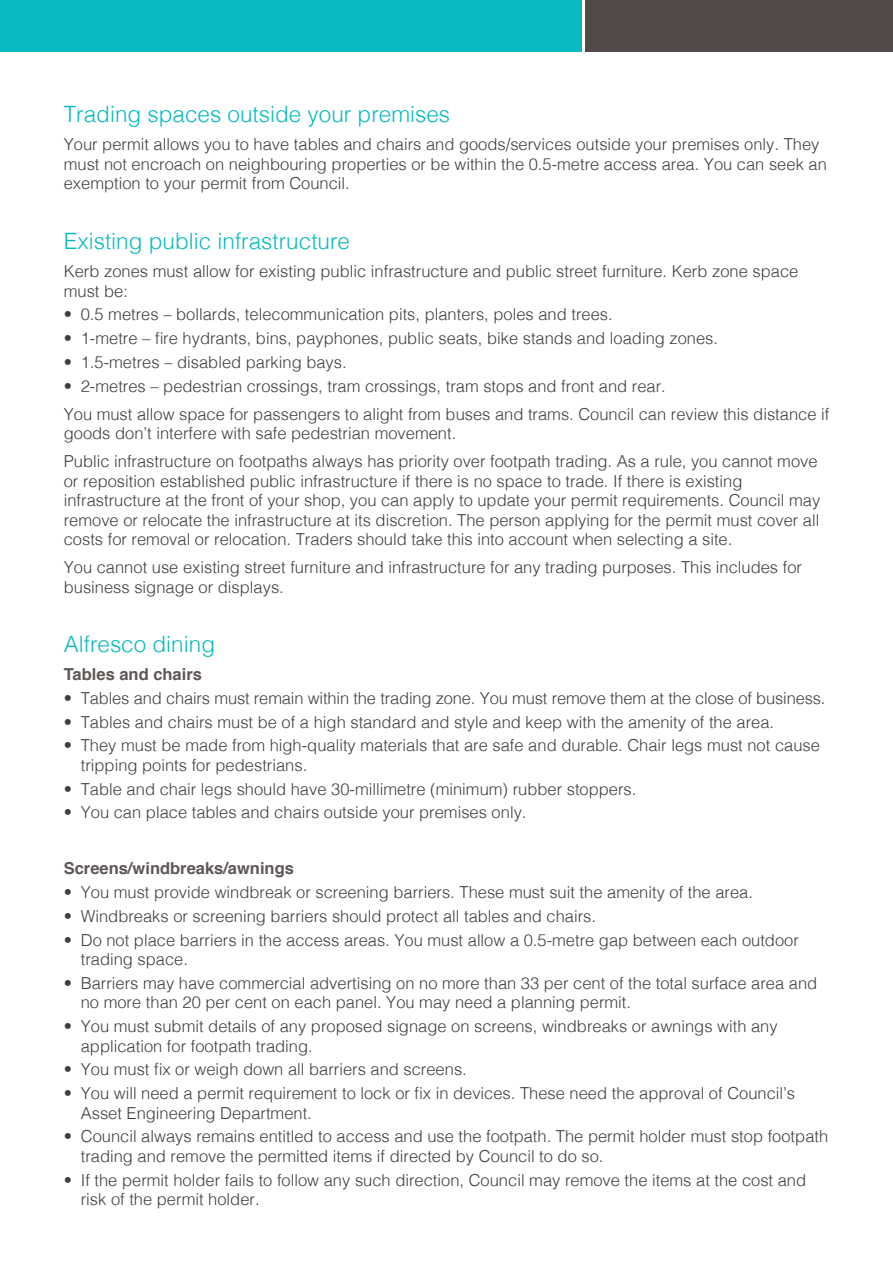
<style>
.page{position:relative;width:893px;height:1263px;background:#fff}
.page>*{position:absolute;margin:0;border:0;box-sizing:border-box;transform-origin:0 0}
.SUB{font:300 22.5px "Helvetica";color:#08babf}
.Body{font:300 16.5px/19.5px "Helvetica";color:#3e3e3f}
.Body-2{font:700 16.5px "Helvetica";color:#5e5755}
</style>
<div class="page">
<div style="left:586px;top:0;width:307px;height:51px;background:#514a49"></div>
<div style="left:0;top:0;width:581px;height:51px;background:#08babf"></div>
<p class="SUB" style="left:64px;top:95px;width:388px">Trading spaces outside your premises</p>
<p class="Body" style="left:64px;top:134px;width:765px">Your permit allows you to have tables and chairs and goods/services outside your premises only. They must not encroach on neighbouring properties or be within the 0.5-metre access area. You can seek an exemption to your permit from Council.</p>
<p class="SUB" style="left:64px;top:222px;width:288px">Existing public infrastructure</p>
<p class="Body" style="left:64px;top:260px;width:736px">Kerb zones must allow for existing public infrastructure and public street furniture. Kerb zone space must be:</p>
<p class="Body" style="left:64px;top:303px;width:550px">• 0.5 metres – bollards, telecommunication pits, planters, poles and trees.</p>
<p class="Body" style="left:64px;top:327px;width:656px">• 1-metre – fire hydrants, bins, payphones, public seats, bike stands and loading zones.</p>
<p class="Body" style="left:64px;top:351px;width:284px">• 1.5-metres – disabled parking bays.</p>
<p class="Body" style="left:64px;top:375px;width:604px">• 2-metres – pedestrian crossings, tram crossings, tram stops and front and rear.</p>
<p class="Body" style="left:64px;top:403px;width:767px">You must allow space for passengers to alight from buses and trams. Council can review this distance if goods don’t interfere with safe pedestrian movement.</p>
<p class="Body" style="left:64px;top:450px;width:758px">Public infrastructure on footpaths always has priority over footpath trading. As a rule, you cannot move or reposition established public infrastructure if there is no space to trade. If there is existing infrastructure at the front of your shop, you can apply to update your permit requirements. Council may remove or relocate the infrastructure at its discretion. The person applying for the permit must cover all costs for removal or relocation. Traders should take this into account when selecting a site.</p>
<p class="Body" style="left:64px;top:556px;width:740px">You cannot use existing street furniture and infrastructure for any trading purposes. This includes for business signage or displays.</p>
<p class="SUB" style="left:64px;top:625px;width:153px">Alfresco dining</p>
<p class="Body-2" style="left:64px;top:661px;width:140px">Tables and chairs</p>
<p class="Body" style="left:64px;top:687px;width:763px">• Tables and chairs must remain within the trading zone. You must remove them at the close of business.</p>
<p class="Body" style="left:64px;top:711px;width:712px">• Tables and chairs must be of a high standard and style and keep with the amenity of the area.</p>
<p class="Body" style="left:81px;top:735px;width:741px;text-indent:-17px">• They must be made from high-quality materials that are safe and durable. Chair legs must not cause tripping points for pedestrians.</p>
<p class="Body" style="left:64px;top:778px;width:574px">• Table and chair legs should have 30-millimetre (minimum) rubber stoppers.</p>
<p class="Body" style="left:64px;top:802px;width:464px">• You can place tables and chairs outside your premises only.</p>
<p class="Body-2" style="left:64px;top:855px;width:232px">Screens/windbreaks/awnings</p>
<p class="Body" style="left:64px;top:881px;width:691px">• You must provide windbreak or screening barriers. These must suit the amenity of the area.</p>
<p class="Body" style="left:64px;top:905px;width:534px">• Windbreaks or screening barriers should protect all tables and chairs.</p>
<p class="Body" style="left:81px;top:929px;width:720px;text-indent:-17px">• Do not place barriers in the access areas. You must allow a 0.5-metre gap between each outdoor trading space.</p>
<p class="Body" style="left:81px;top:972px;width:738px;text-indent:-17px">• Barriers may have commercial advertising on no more than 33 per cent of the total surface area and no more than 20 per cent on each panel. You may need a planning permit.</p>
<p class="Body" style="left:81px;top:1015px;width:698px;text-indent:-17px">• You must submit details of any proposed signage on screens, windbreaks or awnings with any application for footpath trading.</p>
<p class="Body" style="left:64px;top:1059px;width:405px">• You must fix or weigh down all barriers and screens.</p>
<p class="Body" style="left:81px;top:1082px;width:716px;text-indent:-17px">• You will need a permit requirement to lock or fix in devices. These need the approval of Council’s<br>Asset Engineering Department.</p>
<p class="Body" style="left:81px;top:1126px;width:749px;text-indent:-17px">• Council always remains entitled to access and use the footpath. The permit holder must stop footpath trading and remove the permitted items if directed by Council to do so.</p>
<p class="Body" style="left:81px;top:1169px;width:727px;text-indent:-17px">• If the permit holder fails to follow any such direction, Council may remove the items at the cost and risk of the permit holder.</p>
</div>
